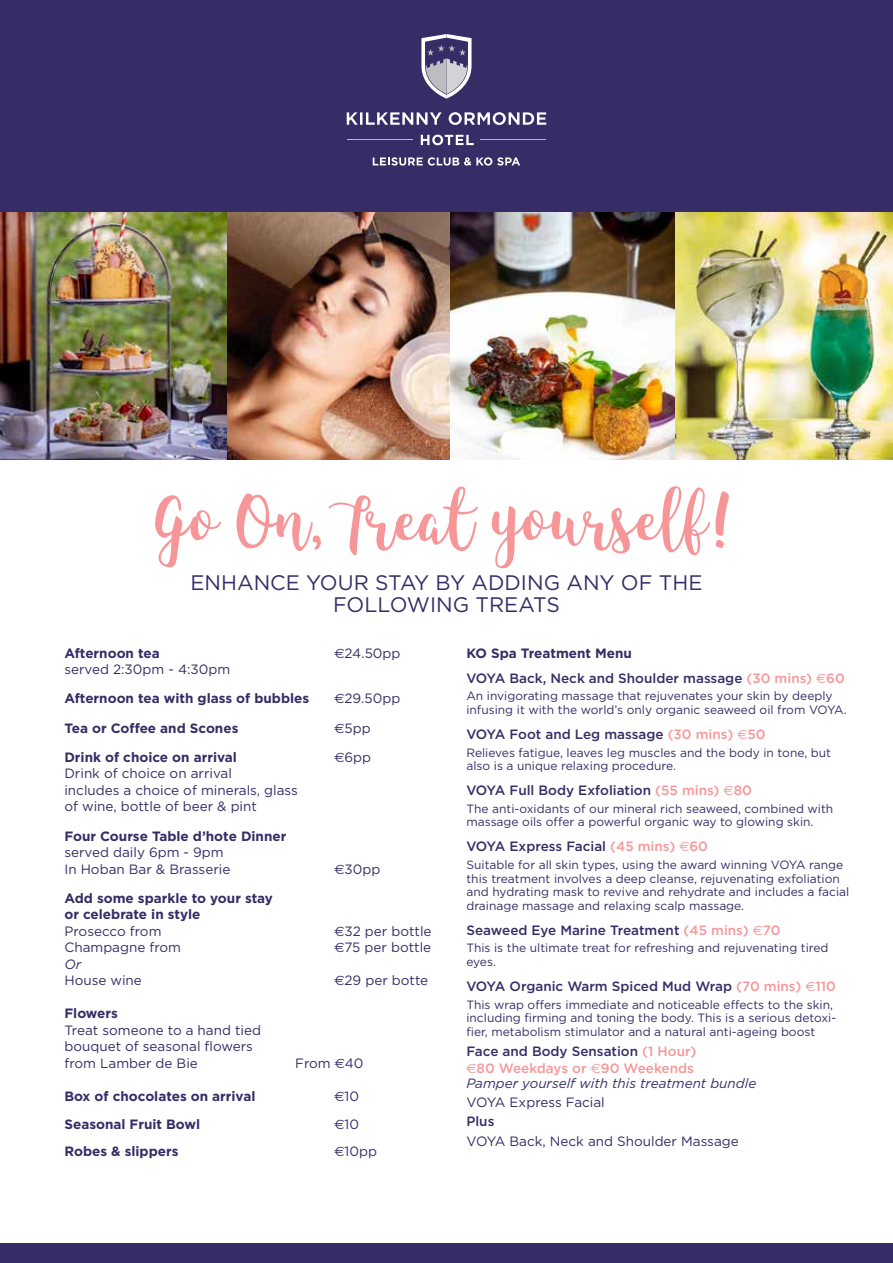
<style>
.page{position:relative;width:893px;height:1263px;background:#fff}
.page>*{position:absolute;margin:0;border:0;box-sizing:border-box;transform-origin:0 0}
.t1{font:58.5px "King Basil Lite";color:#f69698}
.t2{font:21px/22.5px "Gotham";color:#362c66;text-align:center}
.t3{font:13.5px/16.5px "Gotham";color:#362c66}
.t4{font:500 13.5px/25px "Gotham";color:#362c66}
.t5{font:700 13.5px/16.5px "Gotham";color:#362c66}
.t6{font:500 13.5px/16.5px "Gotham";color:#f69698}
.t7{font:italic 13.5px "Gotham";color:#362c66}
.t8{font:12px/13.5px "Gotham";color:#362c66}
.s1{font-family:"Euro Sans"}
.s2{font-weight:700}
.s3{color:#f69698}
.s4{font-family:"Euro Sans";font-weight:400;color:#f69698}
.s5{color:#362c66}
.s6{font-family:"Euro Sans";font-weight:400}
</style>
<div class="page">
<div style="left:0;top:0;width:893px;height:391px;background:#362c66"></div>
<div style="left:0;top:1244px;width:893px;height:19px;background:#362c66"></div>
<img style="left:0;top:213px;width:675px;height:246px">
<img style="left:675px;top:213px;width:218px;height:246px">
<svg style="left:421px;top:34px;width:51px;height:65px"></svg>
<svg style="left:373px;top:157px;width:147px;height:9px"></svg>
<hr style="left:347px;top:139px;width:65px;height:1px;background:#b6b8ba">
<hr style="left:480px;top:139px;width:66px;height:1px;background:#b6b8ba">
<svg style="left:421px;top:135px;width:53px;height:10px"></svg>
<svg style="left:347px;top:112px;width:199px;height:13px"></svg>
<h1 class="t1" style="left:156px;top:478px;width:583px">Go On, Treat yourself!</h1>
<h2 class="t2" style="left:190px;top:571px;width:514px">ENHANCE YOUR STAY BY ADDING ANY OF THE<br>FOLLOWING TREATS</h2>
<p class="t5" style="left:64px;top:644px;width:97px">Afternoon tea</p>
<p class="t3" style="left:334px;top:644px;width:68px"><span class="s1">€</span>24.50pp</p>
<p class="t3" style="left:64px;top:661px;width:167px">served 2:30pm - 4:30pm</p>
<p class="t5" style="left:64px;top:690px;width:246px">Afternoon tea with glass of bubbles</p>
<p class="t3" style="left:334px;top:690px;width:67px"><span class="s1">€</span>29.50pp</p>
<p class="t5" style="left:64px;top:719px;width:176px">Tea or Coffee and Scones</p>
<p class="t3" style="left:334px;top:719px;width:38px"><span class="s1">€</span>5pp</p>
<p class="t5" style="left:64px;top:748px;width:174px">Drink of choice on arrival</p>
<p class="t3" style="left:334px;top:749px;width:38px"><span class="s1">€</span>6pp</p>
<p class="t3" style="left:64px;top:765px;width:235px">Drink of choice on arrival<br>includes a choice of minerals, glass of wine, bottle of beer &amp; pint</p>
<p class="t5" style="left:64px;top:827px;width:223px">Four Course Table d’hote Dinner</p>
<p class="t3" style="left:64px;top:844px;width:167px">served daily 6pm - 9pm<br>In Hoban Bar &amp; Brasserie</p>
<p class="t4" style="left:466px;top:640px;width:380px"><span class="s2">KO Spa Treatment Menu<br></span>VOYA Back, Neck and Shoulder massage <span class="s3">(30 mins)</span> <span class="s4">€</span><span class="s3">60</span></p>
<p class="t8" style="left:466px;top:689px;width:382px">An invigorating massage that rejuvenates your skin by deeply infusing it with the world’s only organic seaweed oil from VOYA.</p>
<p class="t4" style="left:466px;top:721px;width:301px">VOYA Foot and Leg massage <span class="s3">(30 mins)</span> <span class="s4">€</span><span class="s3">50</span></p>
<p class="t8" style="left:466px;top:745px;width:366px">Relieves fatigue, leaves leg muscles and the body in tone, but also is a unique relaxing procedure.</p>
<p class="t4" style="left:466px;top:777px;width:287px">VOYA Full Body Exfoliation <span class="s3">(55 mins)</span> <span class="s4">€</span><span class="s3">80</span></p>
<p class="t8" style="left:466px;top:802px;width:368px">The anti-oxidants of our mineral rich seaweed, combined with massage oils offer a powerful organic way to glowing skin.</p>
<p class="t4" style="left:466px;top:834px;width:243px">VOYA Express Facial <span class="s3">(45 mins)</span> <span class="s4">€</span><span class="s3">60</span></p>
<p class="t8" style="left:466px;top:858px;width:384px">Suitable for all skin types, using the award winning VOYA range this treatment involves a deep cleanse, rejuvenating exfoliation and hydrating mask to revive and rehydrate and includes a facial drainage massage and relaxing scalp massage.</p>
<p class="t4" style="left:466px;top:917px;width:316px">Seaweed Eye Marine Treatment <span class="s3">(45 mins)</span> <span class="s4">€</span><span class="s3">70</span></p>
<p class="t8" style="left:466px;top:941px;width:364px">This is the ultimate treat for refreshing and rejuvenating tired eyes.</p>
<p class="t4" style="left:466px;top:973px;width:371px">VOYA Organic Warm Spiced Mud Wrap <span class="s3">(70 mins)</span> <span class="s4">€</span><span class="s3">110</span></p>
<p class="t8" style="left:466px;top:997px;width:371px">This wrap offers immediate and noticeable effects to the skin, including firming and toning the body. This is a serious detoxi&shy;fier, metabolism stimulator and a natural anti-ageing boost</p>
<p class="t6" style="left:466px;top:1043px;width:232px"><span class="s5">Face and Body Sensation</span> (1 Hour) <span class="s6">€</span>80 Weekdays or <span class="s6">€</span>90 Weekends</p>
<p class="t7" style="left:466px;top:1076px;width:291px">Pamper yourself with this treatment bundle</p>
<p class="t3" style="left:466px;top:1094px;width:140px">VOYA Express Facial</p>
<p class="t4" style="left:466px;top:1109px;width:29px">Plus</p>
<p class="t3" style="left:466px;top:1132px;width:274px">VOYA Back, Neck and Shoulder Massage</p>
<p class="t3" style="left:334px;top:860px;width:47px"><span class="s1">€</span>30pp</p>
<p class="t5" style="left:64px;top:889px;width:210px">Add some sparkle to your stay or celebrate in style</p>
<p class="t3" style="left:64px;top:923px;width:99px">Prosecco from</p>
<p class="t3" style="left:334px;top:923px;width:99px"><span class="s1">€</span>32 per bottle</p>
<p class="t3" style="left:64px;top:939px;width:118px">Champagne from</p>
<p class="t3" style="left:334px;top:939px;width:98px"><span class="s1">€</span>75 per bottle</p>
<p class="t7" style="left:64px;top:957px;width:18px">Or</p>
<p class="t3" style="left:64px;top:972px;width:79px">House wine</p>
<p class="t3" style="left:334px;top:972px;width:95px"><span class="s1">€</span>29 per botte</p>
<p class="t5" style="left:64px;top:1005px;width:55px">Flowers</p>
<p class="t3" style="left:64px;top:1022px;width:198px">Treat someone to a hand tied bouquet of seasonal flowers from Lamber de Bie</p>
<p class="t3" style="left:295px;top:1055px;width:70px">From <span class="s1">€</span>40</p>
<p class="t5" style="left:64px;top:1088px;width:193px">Box of chocolates on arrival</p>
<p class="t3" style="left:334px;top:1088px;width:26px"><span class="s1">€</span>10</p>
<p class="t5" style="left:64px;top:1115px;width:137px">Seasonal Fruit Bowl</p>
<p class="t3" style="left:334px;top:1115px;width:26px"><span class="s1">€</span>10</p>
<p class="t5" style="left:64px;top:1142px;width:116px">Robes &amp; slippers</p>
<p class="t3" style="left:334px;top:1142px;width:44px"><span class="s1">€</span>10pp</p>
</div>
